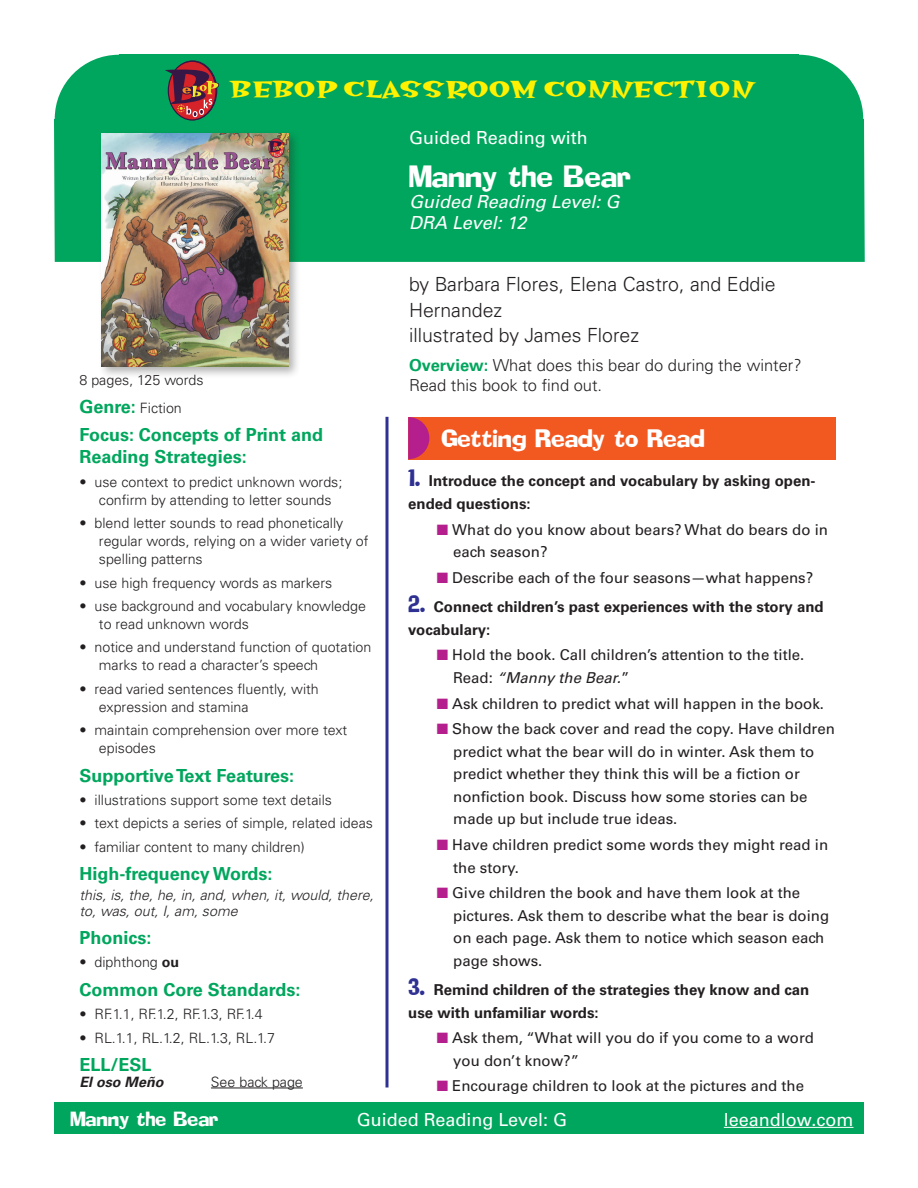
<style>
.page{position:relative;width:918px;height:1188px;background:#fff}
.page>*{position:absolute;margin:0;border:0;box-sizing:border-box;transform-origin:0 0}
.Header_book_title{font:27px "Addled";color:#fff}
.t1{font:26.4px "Hotsy Totsy Bold Mv B";color:#fff101}
.t2{font:22.2px "Addled";color:#fff}
.bylines{font:300 19.5px/25.5px "Univers";color:#231f20}
.sidebar_subhead_new{font:700 18px/22.5px "Univers";color:#00a65d}
.t3{font:18px "Univers";color:#fff}
.Header_book_descript{font:italic 18px "Univers";color:#fff}
.t4{font:18px "Addled";color:#fff}
.overview{font:300 16.5px/19.8px "Univers";color:#231f20}
.t5{font:15px/22.5px "Univers";color:#231f20}
.t6{font:700 15px/22.5px "Univers";color:#231f20}
.sidebar_text{font:300 14.25px/18px "Univers";color:#231f20}
.sidebar_text-2{font:italic 300 14.25px/15.5px "Univers";color:#231f20}
.sidebar_text-3{font:italic 700 14.25px "Univers";color:#231f20}
.s1{font-weight:700;font-size:18px;color:#00a65d}
.s2{font-weight:700}
.s3{font-weight:700;color:#00a65d}
.s4{font-family:"Addled";font-weight:400;font-size:21px;color:#2e3092}
.s5{color:#b41e8d}
.s6{font-style:italic}
</style>
<div class="page">
<div style="left:54px;top:54px;width:811px;height:208px;background:#00a65d"></div>
<svg style="left:168px;top:61px;width:48px;height:59px"></svg>
<svg style="left:165px;top:70px;width:54px;height:47px;background:#784b43"></svg>
<div style="left:54px;top:1103px;width:810px;height:31px;background:#00a65d"></div>
<hr style="left:724px;top:1127px;width:130px;height:1px;background:#fff">
<hr style="left:386px;top:417px;width:2px;height:671px;background:#2e3092">
<div style="left:98px;top:129px;width:203px;height:250px;background:#231f20;opacity:.35"></div>
<img style="left:102px;top:133px;width:187px;height:233px">
<div style="left:408px;top:417px;width:428px;height:42px;background:#f15921"></div>
<svg style="left:408px;top:417px;width:21px;height:42px"></svg>
<hr style="left:211px;top:1088px;width:92px;height:1px;background:#231f20">
<p class="t1" style="left:230px;top:75px;width:525px">BEBOP CLASSROOM CONNECTION</p>
<p class="sidebar_text" style="left:80px;top:371px;width:126px">8 pages, 125 words</p>
<p class="sidebar_text" style="left:80px;top:398px;width:104px"><span class="s1">Genre:</span> Fiction</p>
<p class="sidebar_subhead_new" style="left:80px;top:424px;width:245px">Focus: Concepts of Print and<br>Reading Strategies:</p>
<p class="sidebar_text" style="left:99px;top:473px;width:245px;text-indent:-19px">• use context to predict unknown words; confirm by attending to letter sounds</p>
<p class="sidebar_text" style="left:99px;top:514px;width:271px;text-indent:-19px">• blend letter sounds to read phonetically regular words, relying on a wider variety of spelling patterns</p>
<p class="sidebar_text" style="left:80px;top:574px;width:254px">• use high frequency words as markers</p>
<p class="sidebar_text" style="left:99px;top:597px;width:269px;text-indent:-19px">• use background and vocabulary knowledge to read unknown words</p>
<p class="sidebar_text" style="left:99px;top:638px;width:274px;text-indent:-19px">• notice and understand function of quotation marks to read a character’s speech</p>
<p class="sidebar_text" style="left:99px;top:680px;width:221px;text-indent:-19px">• read varied sentences fluently, with expression and stamina</p>
<p class="sidebar_text" style="left:99px;top:721px;width:250px;text-indent:-19px">• maintain comprehension over more text episodes</p>
<p class="sidebar_subhead_new" style="left:80px;top:764px;width:216px">Supportive Text Features:</p>
<p class="sidebar_text" style="left:80px;top:791px;width:254px">• illustrations support some text details</p>
<p class="sidebar_text" style="left:80px;top:814px;width:295px">• text depicts a series of simple, related ideas</p>
<p class="sidebar_text" style="left:80px;top:838px;width:227px">• familiar content to many children)</p>
<p class="sidebar_subhead_new" style="left:80px;top:863px;width:195px">High-frequency Words:</p>
<p class="sidebar_text-2" style="left:80px;top:887px;width:296px">this, is, the, he, in, and, when, it, would, there, to, was, out, I, am, some</p>
<p class="sidebar_subhead_new" style="left:80px;top:927px;width:73px">Phonics:</p>
<p class="sidebar_text" style="left:80px;top:953px;width:101px">• diphthong <span class="s2">ou</span></p>
<p class="sidebar_subhead_new" style="left:80px;top:978px;width:223px">Common Core Standards:</p>
<p class="sidebar_text" style="left:80px;top:1005px;width:185px">• RF.1.1, RF.1.2, RF.1.3, RF.1.4</p>
<p class="sidebar_text" style="left:80px;top:1029px;width:197px">• RL.1.1, RL.1.2, RL.1.3, RL.1.7</p>
<p class="sidebar_subhead_new" style="left:80px;top:1054px;width:74px">ELL/ESL</p>
<p class="sidebar_text-3" style="left:80px;top:1073px;width:85px">El oso Meño</p>
<p class="sidebar_text" style="left:211px;top:1072px;width:93px">See back page</p>
<p class="t3" style="left:409px;top:127px;width:180px">Guided Reading with</p>
<p class="Header_book_title" style="left:409px;top:165px;width:224px">Manny the Bear</p>
<p class="Header_book_descript" style="left:409px;top:191px;width:212px">Guided Reading Level: G</p>
<p class="Header_book_descript" style="left:409px;top:212px;width:119px">DRA Level: 12</p>
<p class="bylines" style="left:409px;top:272px;width:368px">by Barbara Flores, Elena Castro, and Eddie<br>Hernandez</p>
<p class="bylines" style="left:409px;top:323px;width:232px">illustrated by James Florez</p>
<p class="overview" style="left:409px;top:356px;width:394px"><span class="s3">Overview:</span> What does this bear do during the winter?<br>Read this book to find out.</p>
<p class="t2" style="left:442px;top:429px;width:265px">Getting Ready to Read</p>
<p class="t6" style="left:408px;top:470px;width:409px"><span class="s4">1.</span> Introduce the concept and vocabulary by asking open&shy;ended questions:</p>
<p class="t5" style="left:453px;top:518px;width:376px;text-indent:-16px"><span class="s5">■</span> What do you know about bears? What do bears do in each season?</p>
<p class="t5" style="left:437px;top:566px;width:378px"><span class="s5">■</span> Describe each of the four seasons—what happens?</p>
<p class="t6" style="left:408px;top:596px;width:417px"><span class="s4">2.</span> Connect children’s past experiences with the story and vocabulary:</p>
<p class="t5" style="left:453px;top:644px;width:353px;text-indent:-16px"><span class="s5">■</span> Hold the book. Call children’s attention to the title.<br>Read: <span class="s6">“Manny the Bear.</span>”</p>
<p class="t5" style="left:437px;top:692px;width:389px"><span class="s5">■</span> Ask children to predict what will happen in the book.</p>
<p class="t5" style="left:453px;top:718px;width:383px;text-indent:-16px"><span class="s5">■</span> Show the back cover and read the copy. Have children predict what the bear will do in winter. Ask them to predict whether they think this will be a fiction or nonfiction book. Discuss how some stories can be made up but include true ideas.</p>
<p class="t5" style="left:453px;top:834px;width:377px;text-indent:-16px"><span class="s5">■</span> Have children predict some words they might read in the story.</p>
<p class="t5" style="left:453px;top:882px;width:377px;text-indent:-16px"><span class="s5">■</span> Give children the book and have them look at the pictures. Ask them to describe what the bear is doing on each page. Ask them to notice which season each page shows.</p>
<p class="t6" style="left:408px;top:979px;width:403px"><span class="s4">3.</span> Remind children of the strategies they know and can use with unfamiliar words:</p>
<p class="t5" style="left:453px;top:1027px;width:362px;text-indent:-16px"><span class="s5">■</span> Ask them, “What will you do if you come to a word you don’t know?”</p>
<p class="t5" style="left:437px;top:1075px;width:369px"><span class="s5">■</span> Encourage children to look at the pictures and the</p>
<p class="t4" style="left:70px;top:1111px;width:150px">Manny the Bear</p>
<p class="t3" style="left:357px;top:1109px;width:212px">Guided Reading Level: G</p>
<p class="t3" style="left:724px;top:1109px;width:131px">leeandlow.com</p>
</div>
